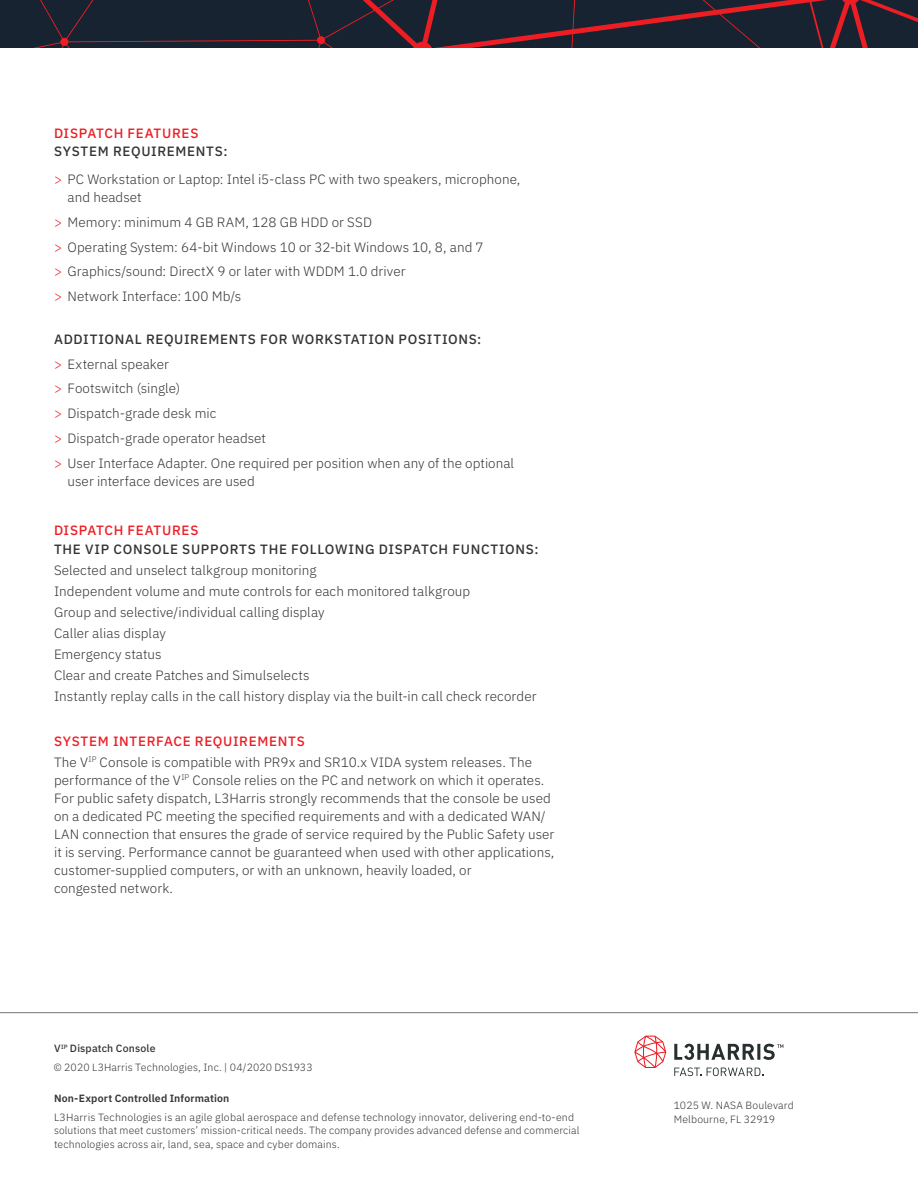
<style>
.page{position:relative;width:918px;height:1188px;background:#fff}
.page>*{position:absolute;margin:0;border:0;box-sizing:border-box;transform-origin:0 0}
.t1{font:300 13.5px/24.8px "IBM Plex Sans";letter-spacing:.005em;color:#333334}
.t2{font:500 13.5px "IBM Plex Sans";letter-spacing:.05em;color:#333334}
.t3{font:500 13.5px "IBM Plex Sans";letter-spacing:.05em;color:#ed1d24}
.t4{font:300 10.5px/13.5px "IBM Plex Sans";letter-spacing:.015em;color:#333334}
.t5{font:600 10.5px "IBM Plex Sans";letter-spacing:.015em;color:#333334}
.s1{font-weight:500}
.s2{color:#ed1d24}
.s3{font-weight:500;color:#ed1d24}
</style>
<div class="page">
<hr style="left:0;top:1012px;width:918px;height:1px;background:#737474">
<svg style="left:634px;top:1036px;width:32px;height:32px"></svg>
<svg style="left:674px;top:1044px;width:109px;height:16px"></svg>
<svg style="left:674px;top:1068px;width:27px;height:8px"></svg>
<svg style="left:707px;top:1068px;width:56px;height:8px"></svg>
<svg style="left:0;top:0;width:918px;height:48px;background:#29222e"></svg>
<p class="t3" style="left:54px;top:123px;width:146px">DISPATCH FEATURES</p>
<p class="t1" style="left:54px;top:136px;width:468px;line-height:28px"><span class="s1">SYSTEM REQUIREMENTS:<br></span><span class="s2">&gt;</span> PC Workstation or Laptop: Intel i5-class PC with two speakers, microphone,</p>
<p class="t1" style="left:54px;top:184px;width:431px;text-indent:14px">and headset<br><span class="s2">&gt;</span> Memory: minimum 4 GB RAM, 128 GB HDD or SSD<br><span class="s2">&gt;</span> Operating System: 64-bit Windows 10 or 32-bit Windows 10, 8, and 7 <span class="s2">&gt;</span> Graphics/sound: DirectX 9 or later with WDDM 1.0 driver<br><span class="s2">&gt;</span> Network Interface: 100 Mb/s</p>
<p class="t1" style="left:54px;top:325px;width:462px"><span class="s1">ADDITIONAL REQUIREMENTS FOR WORKSTATION POSITIONS:<br></span><span class="s2">&gt;</span> External speaker<br><span class="s2">&gt;</span> Footswitch (single)<br><span class="s2">&gt;</span> Dispatch-grade desk mic<br><span class="s2">&gt;</span> Dispatch-grade operator headset<br><span class="s2">&gt;</span> User Interface Adapter. One required per position when any of the optional</p>
<p class="t1" style="left:68px;top:467px;width:189px">user interface devices are used</p>
<p class="t3" style="left:54px;top:519px;width:146px">DISPATCH FEATURES</p>
<p class="t2" style="left:54px;top:539px;width:486px">THE VIP CONSOLE SUPPORTS THE FOLLOWING DISPATCH FUNCTIONS:</p>
<p class="t1" style="left:54px;top:558px;width:484px;line-height:21px">Selected and unselect talkgroup monitoring<br>Independent volume and mute controls for each monitored talkgroup<br>Group and selective/individual calling display<br>Caller alias display<br>Emergency status<br>Clear and create Patches and Simulselects<br>Instantly replay calls in the call history display via the built-in call check recorder</p>
<p class="t1" style="left:54px;top:729px;width:480px;line-height:21px"><span class="s3">SYSTEM INTERFACE REQUIREMENTS<br></span>The V<sup>IP</sup> Console is compatible with PR9x and SR10.x VIDA system releases. The</p>
<p class="t1" style="left:54px;top:770px;width:502px;line-height:18px">performance of the V<sup>IP</sup> Console relies on the PC and network on which it operates.<br>For public safety dispatch, L3Harris strongly recommends that the console be used on a dedicated PC meeting the specified requirements and with a dedicated WAN/ LAN connection that ensures the grade of service required by the Public Safety user it is serving. Performance cannot be guaranteed when used with other applications, customer-supplied computers, or with an unknown, heavily loaded, or<br>congested network.</p>
<p class="t4" style="left:54px;top:1038px;width:260px;line-height:18.8px"><span class="s1">V</span><sup>IP</sup> <span class="s1">Dispatch Console<br></span>© 2020 L3Harris Technologies, Inc. | 04/2020 DS1933</p>
<p class="t5" style="left:54px;top:1090px;width:177px">Non-Export Controlled Information</p>
<p class="t4" style="left:54px;top:1109px;width:527px">L3Harris Technologies is an agile global aerospace and defense technology innovator, delivering end-to-end solutions that meet customers’ mission-critical needs. The company provides advanced defense and commercial technologies across air, land, sea, space and cyber domains.</p>
<p class="t4" style="left:674px;top:1098px;width:122px">1025 W. NASA Boulevard<br>Melbourne, FL 32919</p>
</div>
